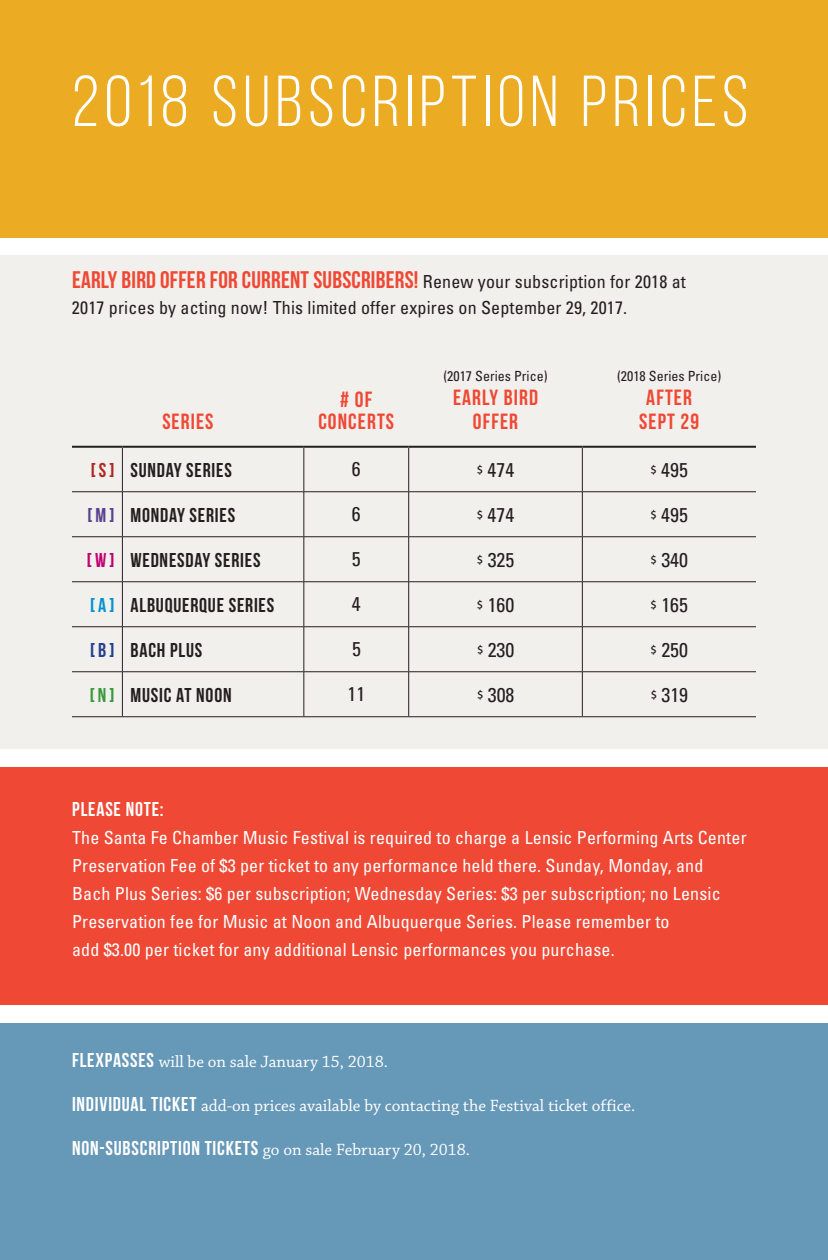
<style>
.page{position:relative;width:828px;height:1260px;background:#fff}
.page>*{position:absolute;margin:0;border:0;box-sizing:border-box;transform-origin:0 0}
.t1{font:72px "Bebas Neue";letter-spacing:.075em;color:#fff}
.t2{font:700 24px "Bebas Neue";letter-spacing:.01em;color:#ef4834}
.t3{font:700 22px/24px "Bebas Neue";letter-spacing:.05em;color:#ef4834;text-align:center}
.t4{font:700 20px "Bebas Neue";letter-spacing:.04em;color:#231f20}
.t5{font:condensed 20px "Univers LT Std";color:#231f20}
.t6{font:700 20px "Bebas Neue";letter-spacing:.04em;color:#fff}
.t7{font:condensed 18px/28px "Univers LT Std";letter-spacing:.01em;color:#fff}
.t8{font:condensed 18px "Univers LT Std";letter-spacing:.01em;color:#231f20}
.t9{font:17.2px "Chaparral Pro";color:#fff}
.t10{font:condensed 14px "Univers LT Std";color:#231f20}
.s1{font-family:"Univers LT Std";font-weight:400;font-stretch:condensed;font-size:18px;color:#231f20}
.s2{color:#b32623}
.s3{font-family:"Myriad Pro";font-stretch:normal}
.s4{color:#5a4190}
.s5{color:#bf0173}
.s6{color:#0093d0}
.s7{color:#253f8e}
.s8{color:#3a9a3b}
.s9{font-family:"Bebas Neue";font-weight:700;font-size:20px}
</style>
<div class="page">
<div style="left:0;top:0;width:828px;height:238px;background:#ebab22"></div>
<div style="left:0;top:1023px;width:828px;height:237px;background:#6698b8"></div>
<div style="left:0;top:767px;width:828px;height:237px;background:#ef4834"></div>
<div style="left:0;top:256px;width:828px;height:493px;background:#f2f0ed"></div>
<hr style="left:72px;top:446px;width:50px;height:2px;background:#231f20">
<hr style="left:122px;top:448px;width:1px;height:44px;background:#231f20">
<hr style="left:122px;top:446px;width:182px;height:2px;background:#231f20">
<hr style="left:304px;top:446px;width:105px;height:2px;background:#231f20">
<hr style="left:409px;top:446px;width:173px;height:2px;background:#231f20">
<hr style="left:303px;top:448px;width:1px;height:44px;background:#231f20">
<hr style="left:408px;top:448px;width:1px;height:44px;background:#231f20">
<hr style="left:582px;top:448px;width:1px;height:44px;background:#231f20">
<hr style="left:582px;top:446px;width:174px;height:2px;background:#231f20">
<hr style="left:72px;top:491px;width:50px;height:1px;background:#231f20">
<hr style="left:72px;top:536px;width:50px;height:1px;background:#231f20">
<hr style="left:72px;top:581px;width:50px;height:1px;background:#231f20">
<hr style="left:122px;top:492px;width:1px;height:44px;background:#231f20">
<hr style="left:122px;top:537px;width:1px;height:45px;background:#231f20">
<hr style="left:122px;top:582px;width:1px;height:44px;background:#231f20">
<hr style="left:122px;top:491px;width:182px;height:1px;background:#231f20">
<hr style="left:304px;top:491px;width:105px;height:1px;background:#231f20">
<hr style="left:409px;top:491px;width:173px;height:1px;background:#231f20">
<hr style="left:303px;top:492px;width:1px;height:44px;background:#231f20">
<hr style="left:408px;top:492px;width:1px;height:44px;background:#231f20">
<hr style="left:303px;top:537px;width:1px;height:45px;background:#231f20">
<hr style="left:408px;top:537px;width:1px;height:45px;background:#231f20">
<hr style="left:303px;top:582px;width:1px;height:44px;background:#231f20">
<hr style="left:408px;top:582px;width:1px;height:44px;background:#231f20">
<hr style="left:122px;top:536px;width:182px;height:1px;background:#231f20">
<hr style="left:304px;top:536px;width:105px;height:1px;background:#231f20">
<hr style="left:409px;top:536px;width:173px;height:1px;background:#231f20">
<hr style="left:122px;top:581px;width:182px;height:1px;background:#231f20">
<hr style="left:304px;top:581px;width:105px;height:1px;background:#231f20">
<hr style="left:409px;top:581px;width:173px;height:1px;background:#231f20">
<hr style="left:582px;top:492px;width:1px;height:44px;background:#231f20">
<hr style="left:582px;top:537px;width:1px;height:45px;background:#231f20">
<hr style="left:582px;top:582px;width:1px;height:44px;background:#231f20">
<hr style="left:582px;top:491px;width:174px;height:1px;background:#231f20">
<hr style="left:582px;top:536px;width:174px;height:1px;background:#231f20">
<hr style="left:582px;top:581px;width:174px;height:1px;background:#231f20">
<hr style="left:72px;top:626px;width:50px;height:1px;background:#231f20">
<hr style="left:122px;top:627px;width:1px;height:45px;background:#231f20">
<hr style="left:122px;top:626px;width:182px;height:1px;background:#231f20">
<hr style="left:304px;top:626px;width:105px;height:1px;background:#231f20">
<hr style="left:409px;top:626px;width:173px;height:1px;background:#231f20">
<hr style="left:303px;top:627px;width:1px;height:45px;background:#231f20">
<hr style="left:408px;top:627px;width:1px;height:45px;background:#231f20">
<hr style="left:582px;top:627px;width:1px;height:45px;background:#231f20">
<hr style="left:582px;top:626px;width:174px;height:1px;background:#231f20">
<hr style="left:72px;top:671px;width:50px;height:1px;background:#231f20">
<hr style="left:72px;top:716px;width:50px;height:1px;background:#231f20">
<hr style="left:122px;top:672px;width:1px;height:44px;background:#231f20">
<hr style="left:122px;top:671px;width:182px;height:1px;background:#231f20">
<hr style="left:304px;top:671px;width:105px;height:1px;background:#231f20">
<hr style="left:409px;top:671px;width:173px;height:1px;background:#231f20">
<hr style="left:303px;top:672px;width:1px;height:44px;background:#231f20">
<hr style="left:408px;top:672px;width:1px;height:44px;background:#231f20">
<hr style="left:122px;top:716px;width:182px;height:1px;background:#231f20">
<hr style="left:304px;top:716px;width:105px;height:1px;background:#231f20">
<hr style="left:409px;top:716px;width:173px;height:1px;background:#231f20">
<hr style="left:582px;top:672px;width:1px;height:44px;background:#231f20">
<hr style="left:582px;top:671px;width:174px;height:1px;background:#231f20">
<hr style="left:582px;top:716px;width:174px;height:1px;background:#231f20">
<h1 class="t1" style="left:72px;top:63px;width:678px">2018 SUBSCRIPTION PRICES</h1>
<h2 class="t2" style="left:72px;top:267px;width:615px">EARLY BIRD OFFER FOR CURRENT SUBSCRIBERS! <span class="s1">Renew your subscription for 2018 at</span></h2>
<p class="t8" style="left:72px;top:296px;width:557px">2017 prices by acting now! This limited offer expires on September 29, 2017.</p>
<p class="t3" style="left:162px;top:409px;width:53px">SERIES</p>
<p class="t3" style="left:318px;top:388px;width:77px;line-height:22px"># OF<br>CONCERTS</p>
<p class="t10" style="left:443px;top:367px;width:106px">(2017 Series Price)</p>
<p class="t3" style="left:453px;top:385px;width:86px">EARLY BIRD<br>OFFER</p>
<p class="t10" style="left:617px;top:367px;width:106px">(2018 Series Price)</p>
<p class="t3" style="left:639px;top:385px;width:61px">AFTER<br>SEPT 29</p>
<p class="t4" style="left:91px;top:459px;width:143px"><span class="s2">[ S ]</span> SUNDAY SERIES</p>
<p class="t5" style="left:352px;top:457px;width:10px">6</p>
<p class="t5" style="left:477px;top:457px;width:39px"><span class="s3">$</span> 474</p>
<p class="t5" style="left:651px;top:457px;width:39px"><span class="s3">$</span> 495</p>
<p class="t4" style="left:87px;top:504px;width:149px"><span class="s4">[ M ]</span> MONDAY SERIES</p>
<p class="t5" style="left:352px;top:502px;width:10px">6</p>
<p class="t5" style="left:477px;top:502px;width:39px"><span class="s3">$</span> 474</p>
<p class="t5" style="left:651px;top:502px;width:39px"><span class="s3">$</span> 495</p>
<p class="t4" style="left:87px;top:549px;width:175px"><span class="s5">[ W ]</span> WEDNESDAY SERIES</p>
<p class="t5" style="left:352px;top:547px;width:10px">5</p>
<p class="t5" style="left:477px;top:547px;width:39px"><span class="s3">$</span> 325</p>
<p class="t5" style="left:651px;top:547px;width:39px"><span class="s3">$</span> 340</p>
<p class="t4" style="left:90px;top:594px;width:186px"><span class="s6">[ A ]</span> ALBUQUERQUE SERIES</p>
<p class="t5" style="left:352px;top:592px;width:10px">4</p>
<p class="t5" style="left:477px;top:592px;width:39px"><span class="s3">$</span> 160</p>
<p class="t5" style="left:651px;top:592px;width:39px"><span class="s3">$</span> 165</p>
<p class="t4" style="left:90px;top:639px;width:114px"><span class="s7">[ B ]</span> BACH PLUS</p>
<p class="t5" style="left:352px;top:637px;width:10px">5</p>
<p class="t5" style="left:477px;top:637px;width:39px"><span class="s3">$</span> 230</p>
<p class="t5" style="left:651px;top:637px;width:39px"><span class="s3">$</span> 250</p>
<p class="t4" style="left:90px;top:684px;width:143px"><span class="s8">[ N ]</span> MUSIC AT NOON</p>
<p class="t5" style="left:348px;top:682px;width:19px">11</p>
<p class="t5" style="left:477px;top:682px;width:39px"><span class="s3">$</span> 308</p>
<p class="t5" style="left:651px;top:682px;width:39px"><span class="s3">$</span> 319</p>
<p class="t6" style="left:72px;top:798px;width:93px">PLEASE NOTE:</p>
<p class="t7" style="left:72px;top:823px;width:676px">The Santa Fe Chamber Music Festival is required to charge a Lensic Performing Arts Center Preservation Fee of $3 per ticket to any performance held there. Sunday, Monday, and<br>Bach Plus Series: $6 per subscription; Wednesday Series: $3 per subscription; no Lensic Preservation fee for Music at Noon and Albuquerque Series. Please remember to<br>add $3.00 per ticket for any additional Lensic performances you purchase.</p>
<p class="t9" style="left:72px;top:1052px;width:318px"><span class="s9">FLEXPASSES</span> will be on sale January 15, 2018.</p>
<p class="t9" style="left:72px;top:1096px;width:565px"><span class="s9">INDIVIDUAL TICKET</span> add-on prices available by contacting the Festival ticket office.</p>
<p class="t9" style="left:72px;top:1140px;width:400px"><span class="s9">NON-SUBSCRIPTION TICKETS</span> go on sale February 20, 2018.</p>
</div>
